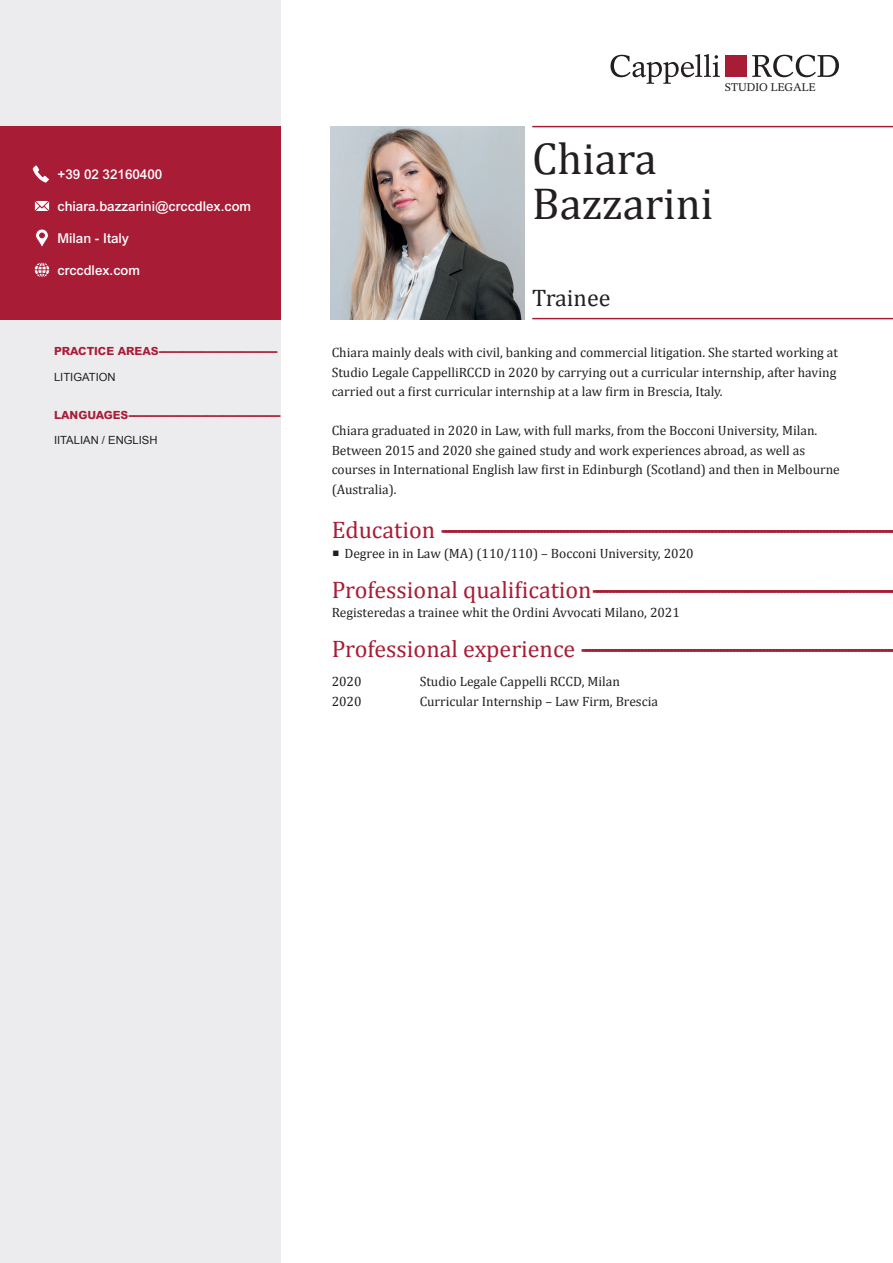
<style>
.page{position:relative;width:893px;height:1263px;background:#fff}
.page>*{position:absolute;margin:0;border:0;box-sizing:border-box;transform-origin:0 0}
.t1{font:45px/45px "Cambria";color:#231f20}
.t2{font:700 24px "Cambria";color:#a91c35}
.t3{font:24px "Cambria";color:#231f20}
.t4{font:13.5px/19.5px "Cambria";color:#231f20}
.t5{font:500 13.5px "Arial MT Std";color:#fff}
.t6{font:800 11.25px "Arial MT Std";color:#a91c35}
.t7{font:11.25px "Arial";color:#231f20}
.t8{font:11.25px "Rotation LT Std";color:#231f20}
.s1{font-weight:400}
.s2{font-size:10.5px}
</style>
<div class="page">
<div style="left:0;top:0;width:281px;height:1263px;background:#ececee"></div>
<hr style="left:532px;top:126px;width:361px;height:1px;background:#a91c35">
<hr style="left:532px;top:318px;width:361px;height:1px;background:#a91c35">
<div style="left:0;top:126px;width:281px;height:192px;background:#a91c35"></div>
<div style="left:30px;top:163px;width:22px;height:22px;background:#a91c35"></div>
<svg style="left:33px;top:166px;width:16px;height:17px"></svg>
<div style="left:30px;top:194px;width:24px;height:24px;background:#a91c35"></div>
<svg style="left:34px;top:201px;width:16px;height:10px"></svg>
<div style="left:30px;top:225px;width:24px;height:25px;background:#a91c35"></div>
<svg style="left:35px;top:229px;width:14px;height:18px"></svg>
<div style="left:30px;top:257px;width:24px;height:25px;background:#a91c35"></div>
<svg style="left:34px;top:262px;width:16px;height:15px"></svg>
<svg style="left:610px;top:54px;width:110px;height:30px"></svg>
<div style="left:725px;top:55px;width:22px;height:22px;background:#a91c35"></div>
<svg style="left:752px;top:55px;width:87px;height:22px"></svg>
<img style="left:331px;top:126px;width:193px;height:194px">
<p class="t5" style="left:58px;top:166px;width:106px">+39 02 32160400</p>
<p class="t5" style="left:58px;top:198px;width:195px">chiara.bazzarini@crccdlex.com</p>
<p class="t5" style="left:58px;top:230px;width:73px">Milan - Italy</p>
<p class="t5" style="left:58px;top:262px;width:84px">crccdlex.com</p>
<p class="t6" style="left:54px;top:344px;width:225px">PRACTICE AREAS---------------------------------------------</p>
<p class="t7" style="left:54px;top:369px;width:63px">LITIGATION</p>
<p class="t6" style="left:54px;top:408px;width:228px">LANGUAGES----------------------------------------------------------</p>
<p class="t7" style="left:54px;top:433px;width:105px">IITALIAN / ENGLISH</p>
<p class="t8" style="left:725px;top:80px;width:92px">STUDIO LEGALE</p>
<h1 class="t1" style="left:532px;top:137px;width:183px">Chiara<br>Bazzarini</h1>
<h2 class="t3" style="left:532px;top:283px;width:80px">Trainee</h2>
<p class="t4" style="left:332px;top:343px;width:508px">Chiara mainly deals with civil, banking and commercial litigation. She started working at<br>Studio Legale CappelliRCCD in 2020 by carrying out a curricular internship, after having carried out a first curricular internship at a law firm in Brescia, Italy.</p>
<p class="t4" style="left:332px;top:421px;width:510px">Chiara graduated in 2020 in Law, with full marks, from the Bocconi University, Milan.<br>Between 2015 and 2020 she gained study and work experiences abroad, as well as courses in International English law first in Edinburgh (Scotland) and then in Melbourne (Australia).</p>
<h2 class="t2" style="left:332px;top:515px;width:566px"><span class="s1">E d u c a t i o n</span> -----------------------------------------------------------------------------------------------------------------------------------------</h2>
<p class="t4" style="left:332px;top:543px;width:363px"><span class="s2">ז</span> Degree in in Law (MA) (110/110) – Bocconi University, 2020</p>
<h2 class="t2" style="left:332px;top:575px;width:566px"><span class="s1">P r o f e s s i o n a l q u a l i f i c a t i o n</span> -------------------------------------------------------------------------------------------</h2>
<p class="t4" style="left:332px;top:603px;width:350px">Registeredas a trainee whit the Ordini Avvocati Milano, 2021</p>
<h2 class="t2" style="left:332px;top:634px;width:564px"><span class="s1">P r o f e s s i o n a l e x p e r i e n c e</span> ----------------------------------------------------------------------------------------------</h2>
<p class="t4" style="left:332px;top:672px;width:31px">2020<br>2020</p>
<p class="t4" style="left:420px;top:672px;width:240px">Studio Legale Cappelli RCCD, Milan<br>Curricular Internship – Law Firm, Brescia</p>
</div>
